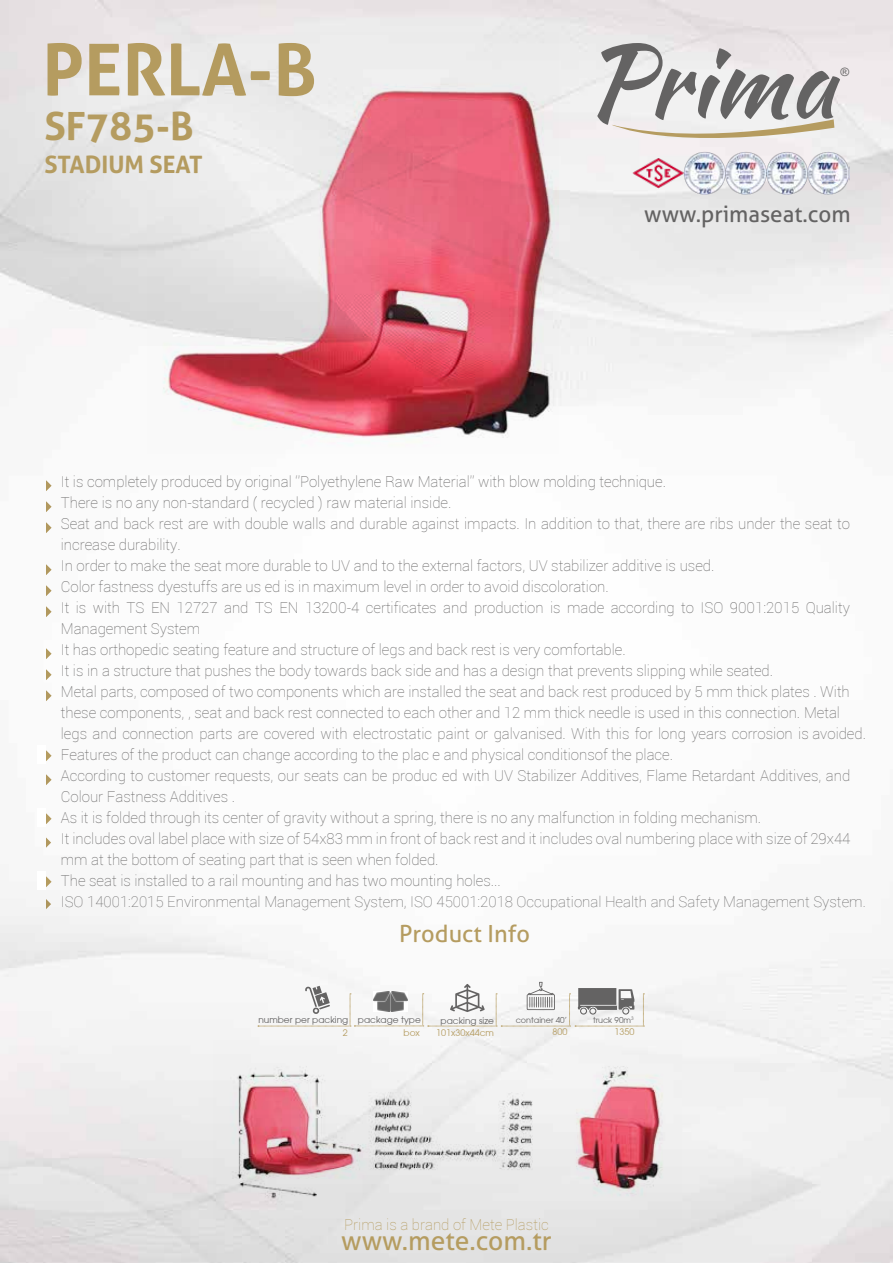
<style>
.page{position:relative;width:893px;height:1263px;background:#fff}
.page>*{position:absolute;margin:0;border:0;box-sizing:border-box;transform-origin:0 0}
.t1{font:100.05px "Kaushan Script";color:#646363}
.t2{font:700 71.7px "Aller";color:#b59c60}
.t3{font:700 39px "Aller";color:#b59c60}
.t4{font:26.4px "Aller";color:#b59c60}
.t5{font:700 24px "Aller";color:#b59c60}
.t6{font:23.55px "Aller";color:#b59c60}
.t7{font:22.5px "Aller";color:#646363}
.t8{font:100 15px/21px "Roboto";color:#646363}
.t9{font:100 15px "Roboto";color:#b59c60}
.t10{font:11.55px "Arial";color:#646363;scale:1.04 1}
.t11{font:9px "Avant Garde";color:#646363}
.t12{font:9px "Avant Garde";color:#b59c60}
.t13{font:8.1px "Avant Garde";color:#646363}
</style>
<div class="page">
<svg style="left:612px;top:119px;width:222px;height:34px"></svg>
<img style="left:632px;top:156px;width:51px;height:33px">
<img style="left:683px;top:151px;width:167px;height:43px">
<svg style="left:46px;top:480px;width:6px;height:11px"></svg>
<svg style="left:46px;top:501px;width:6px;height:11px"></svg>
<svg style="left:46px;top:522px;width:6px;height:11px"></svg>
<svg style="left:46px;top:564px;width:6px;height:11px"></svg>
<svg style="left:46px;top:585px;width:6px;height:11px"></svg>
<svg style="left:46px;top:606px;width:6px;height:11px"></svg>
<svg style="left:46px;top:648px;width:6px;height:11px"></svg>
<svg style="left:46px;top:669px;width:6px;height:11px"></svg>
<svg style="left:46px;top:690px;width:6px;height:11px"></svg>
<svg style="left:46px;top:774px;width:6px;height:11px"></svg>
<svg style="left:46px;top:837px;width:5px;height:11px"></svg>
<div style="left:37px;top:853px;width:9px;height:19px;background:#f7f7f7"></div>
<svg style="left:46px;top:899px;width:5px;height:10px"></svg>
<div style="left:37px;top:893px;width:9px;height:19px;background:#f5f5f5"></div>
<img style="left:213px;top:1040px;width:468px;height:179px">
<svg style="left:258px;top:982px;width:386px;height:45px"></svg>
<img style="left:148px;top:32px;width:410px;height:422px">
<svg style="left:46px;top:750px;width:6px;height:11px"></svg>
<svg style="left:46px;top:876px;width:6px;height:11px"></svg>
<div style="left:38px;top:871px;width:8px;height:19px;background:#fff"></div>
<svg style="left:46px;top:813px;width:6px;height:11px"></svg>
<h2 class="t2" style="left:43px;top:26px;width:276px">PERLA-B</h2>
<h3 class="t3" style="left:44px;top:103px;width:151px">SF785-B</h3>
<h3 class="t5" style="left:44px;top:150px;width:160px">STADIUM SEAT</h3>
<h1 class="t1" style="left:584px;top:8px;width:253px">Prima</h1>
<p class="t10" style="left:840px;top:64px;width:10px">®</p>
<h3 class="t7" style="left:644px;top:200px;width:208px">www.primaseat.com</h3>
<p class="t8" style="left:61px;top:471px;width:807px">It is completely produced by original ‘’Polyethylene Raw Material’’ with blow molding technique.<br>There is no any non-standard ( recycled ) raw material inside.<br>Seat and back rest are with double walls and durable against impacts. In addition to that, there are ribs under the seat to increase durability.<br>In order to make the seat more durable to UV and to the external factors, UV stabilizer additive is used.<br>Color fastness dyestuffs are us ed is in maximum level in order to avoid discoloration.<br>It is with TS EN 12727 and TS EN 13200-4 certificates and production is made according to ISO 9001:2015 Quality Management System<br>It has orthopedic seating feature and structure of legs and back rest is very comfortable.<br>It is in a structure that pushes the body towards back side and has a design that prevents slipping while seated.<br>Metal parts, composed of two components which are installed the seat and back rest produced by 5 mm thick plates . With these components, , seat and back rest connected to each other and 12 mm thick needle is used in this connection. Metal legs and connection parts are covered with electrostatic paint or galvanised. With this for long years corrosion is avoided.<br>Features of the product can change according to the plac e and physical conditionsof the place.<br>According to customer requests, our seats can be produc ed with UV Stabilizer Additives, Flame Retardant Additives, and Colour Fastness Additives .<br>As it is folded through its center of gravity without a spring, there is no any malfunction in folding mechanism.<br>It includes oval label place with size of 54x83 mm in front of back rest and it includes oval numbering place with size of 29x44 mm at the bottom of seating part that is seen when folded.<br>The seat is installed to a rail mounting and has two mounting holes...<br>ISO 14001:2015 Environmental Management System, ISO 45001:2018 Occupational Health and Safety Management System.</p>
<h3 class="t6" style="left:399px;top:920px;width:132px">Product Info</h3>
<p class="t11" style="left:258px;top:1014px;width:91px">number per packing</p>
<p class="t12" style="left:343px;top:1027px;width:6px">2</p>
<p class="t11" style="left:358px;top:1014px;width:65px">package type</p>
<p class="t13" style="left:516px;top:1014px;width:53px">container 40’</p>
<p class="t12" style="left:552px;top:1025px;width:16px">800</p>
<p class="t13" style="left:593px;top:1015px;width:42px">truck 90m<sup>3</sup></p>
<p class="t11" style="left:441px;top:1015px;width:55px">packing size</p>
<p class="t12" style="left:436px;top:1027px;width:59px">101x30x44cm</p>
<p class="t12" style="left:404px;top:1027px;width:18px">box</p>
<p class="t12" style="left:614px;top:1025px;width:21px">1350</p>
<p class="t9" style="left:344px;top:1214px;width:206px">Prima is a brand of Mete Plastic</p>
<h3 class="t4" style="left:341px;top:1225px;width:212px">www.mete.com.tr</h3>
</div>
